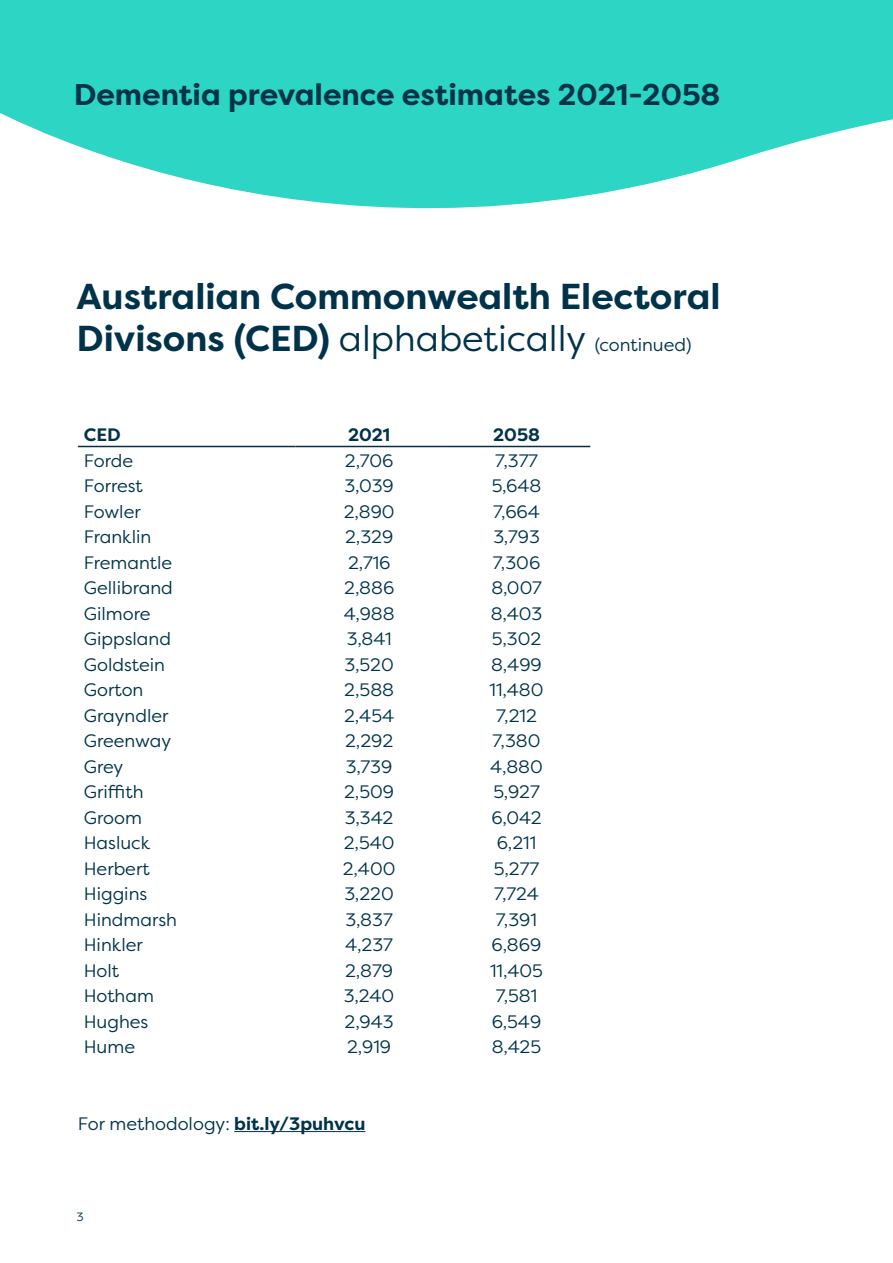
<style>
.page{position:relative;width:893px;height:1263px;background:#fff}
.page>*{position:absolute;margin:0;border:0;box-sizing:border-box;transform-origin:0 0}
.t1{font:700 36px/42px "Filson Pro";color:#00334a}
.t2{font:700 30px "Filson Pro";color:#00334a}
.t3{font:18px "Filson Pro";color:#00334a}
.t4{font:700 18px "Filson Pro";color:#00334a}
.t5{font:12px "Filson Pro";color:#00334a}
.s1{font-weight:400}
.s2{font-weight:400;font-size:18px}
.s3{font-weight:700}
</style>
<div class="page">
<svg style="left:0;top:0;width:893px;height:209px;fill:#2cd5c4"></svg>
<hr style="left:78px;top:446px;width:217px;height:1px;background:#00334a">
<hr style="left:295px;top:446px;width:148px;height:1px;background:#00334a">
<hr style="left:443px;top:446px;width:147px;height:1px;background:#00334a">
<hr style="left:234px;top:1131px;width:131px;height:1px;background:#00334a">
<h2 class="t2" style="left:74px;top:75px;width:648px">Dementia prevalence estimates 2021-2058</h2>
<h1 class="t1" style="left:77px;top:275px;width:645px">Australian Commonwealth Electoral<br>Divisons (CED) <span class="s1">alphabetically</span> <span class="s2">(continued)</span></h1>
<p class="t4" style="left:84px;top:423px;width:38px">CED</p>
<p class="t4" style="left:348px;top:423px;width:44px">2021</p>
<p class="t4" style="left:493px;top:423px;width:48px">2058</p>
<p class="t3" style="left:84px;top:449px;width:51px">Forde</p>
<p class="t3" style="left:345px;top:449px;width:50px">2,706</p>
<p class="t3" style="left:495px;top:449px;width:44px">7,377</p>
<p class="t3" style="left:84px;top:474px;width:61px">Forrest</p>
<p class="t3" style="left:345px;top:474px;width:51px">3,039</p>
<p class="t3" style="left:492px;top:474px;width:51px">5,648</p>
<p class="t3" style="left:84px;top:500px;width:58px">Fowler</p>
<p class="t3" style="left:344px;top:500px;width:52px">2,890</p>
<p class="t3" style="left:493px;top:500px;width:48px">7,664</p>
<p class="t3" style="left:84px;top:525px;width:69px">Franklin</p>
<p class="t3" style="left:345px;top:525px;width:50px">2,329</p>
<p class="t3" style="left:493px;top:525px;width:48px">3,793</p>
<p class="t3" style="left:84px;top:551px;width:90px">Fremantle</p>
<p class="t3" style="left:348px;top:551px;width:44px">2,716</p>
<p class="t3" style="left:493px;top:551px;width:49px">7,306</p>
<p class="t3" style="left:84px;top:576px;width:90px">Gellibrand</p>
<p class="t3" style="left:344px;top:576px;width:52px">2,886</p>
<p class="t3" style="left:491px;top:576px;width:52px">8,007</p>
<p class="t3" style="left:84px;top:602px;width:68px">Gilmore</p>
<p class="t3" style="left:344px;top:602px;width:53px">4,988</p>
<p class="t3" style="left:491px;top:602px;width:53px">8,403</p>
<p class="t3" style="left:84px;top:627px;width:89px">Gippsland</p>
<p class="t3" style="left:347px;top:627px;width:46px">3,841</p>
<p class="t3" style="left:492px;top:627px;width:51px">5,302</p>
<p class="t3" style="left:84px;top:653px;width:83px">Goldstein</p>
<p class="t3" style="left:344px;top:653px;width:51px">3,520</p>
<p class="t3" style="left:491px;top:653px;width:52px">8,499</p>
<p class="t3" style="left:84px;top:678px;width:61px">Gorton</p>
<p class="t3" style="left:344px;top:678px;width:51px">2,588</p>
<p class="t3" style="left:490px;top:678px;width:55px">11,480</p>
<p class="t3" style="left:84px;top:704px;width:86px">Grayndler</p>
<p class="t3" style="left:344px;top:704px;width:52px">2,454</p>
<p class="t3" style="left:496px;top:704px;width:42px">7,212</p>
<p class="t3" style="left:84px;top:729px;width:89px">Greenway</p>
<p class="t3" style="left:345px;top:729px;width:50px">2,292</p>
<p class="t3" style="left:493px;top:729px;width:49px">7,380</p>
<p class="t3" style="left:84px;top:755px;width:41px">Grey</p>
<p class="t3" style="left:346px;top:755px;width:48px">3,739</p>
<p class="t3" style="left:490px;top:755px;width:54px">4,880</p>
<p class="t3" style="left:84px;top:780px;width:61px">Griffith</p>
<p class="t3" style="left:344px;top:780px;width:52px">2,509</p>
<p class="t3" style="left:493px;top:780px;width:48px">5,927</p>
<p class="t3" style="left:84px;top:806px;width:60px">Groom</p>
<p class="t3" style="left:345px;top:806px;width:50px">3,342</p>
<p class="t3" style="left:491px;top:806px;width:52px">6,042</p>
<p class="t3" style="left:84px;top:831px;width:68px">Hasluck</p>
<p class="t3" style="left:344px;top:831px;width:52px">2,540</p>
<p class="t3" style="left:497px;top:831px;width:41px">6,211</p>
<p class="t3" style="left:84px;top:857px;width:67px">Herbert</p>
<p class="t3" style="left:343px;top:857px;width:54px">2,400</p>
<p class="t3" style="left:494px;top:857px;width:47px">5,277</p>
<p class="t3" style="left:84px;top:882px;width:65px">Higgins</p>
<p class="t3" style="left:344px;top:882px;width:51px">3,220</p>
<p class="t3" style="left:494px;top:882px;width:46px">7,724</p>
<p class="t3" style="left:84px;top:908px;width:95px">Hindmarsh</p>
<p class="t3" style="left:346px;top:908px;width:49px">3,837</p>
<p class="t3" style="left:496px;top:908px;width:43px">7,391</p>
<p class="t3" style="left:84px;top:933px;width:61px">Hinkler</p>
<p class="t3" style="left:345px;top:933px;width:49px">4,237</p>
<p class="t3" style="left:492px;top:933px;width:51px">6,869</p>
<p class="t3" style="left:84px;top:959px;width:37px">Holt</p>
<p class="t3" style="left:345px;top:959px;width:49px">2,879</p>
<p class="t3" style="left:490px;top:959px;width:54px">11,405</p>
<p class="t3" style="left:84px;top:984px;width:72px">Hotham</p>
<p class="t3" style="left:344px;top:984px;width:52px">3,240</p>
<p class="t3" style="left:496px;top:984px;width:43px">7,581</p>
<p class="t3" style="left:84px;top:1010px;width:66px">Hughes</p>
<p class="t3" style="left:345px;top:1010px;width:50px">2,943</p>
<p class="t3" style="left:492px;top:1010px;width:51px">6,549</p>
<p class="t3" style="left:84px;top:1035px;width:53px">Hume</p>
<p class="t3" style="left:347px;top:1035px;width:46px">2,919</p>
<p class="t3" style="left:492px;top:1035px;width:51px">8,425</p>
<p class="t3" style="left:78px;top:1111px;width:289px">For methodology: <span class="s3">bit.ly/3puhvcu</span></p>
<p class="t5" style="left:77px;top:1209px;width:9px">3</p>
</div>
